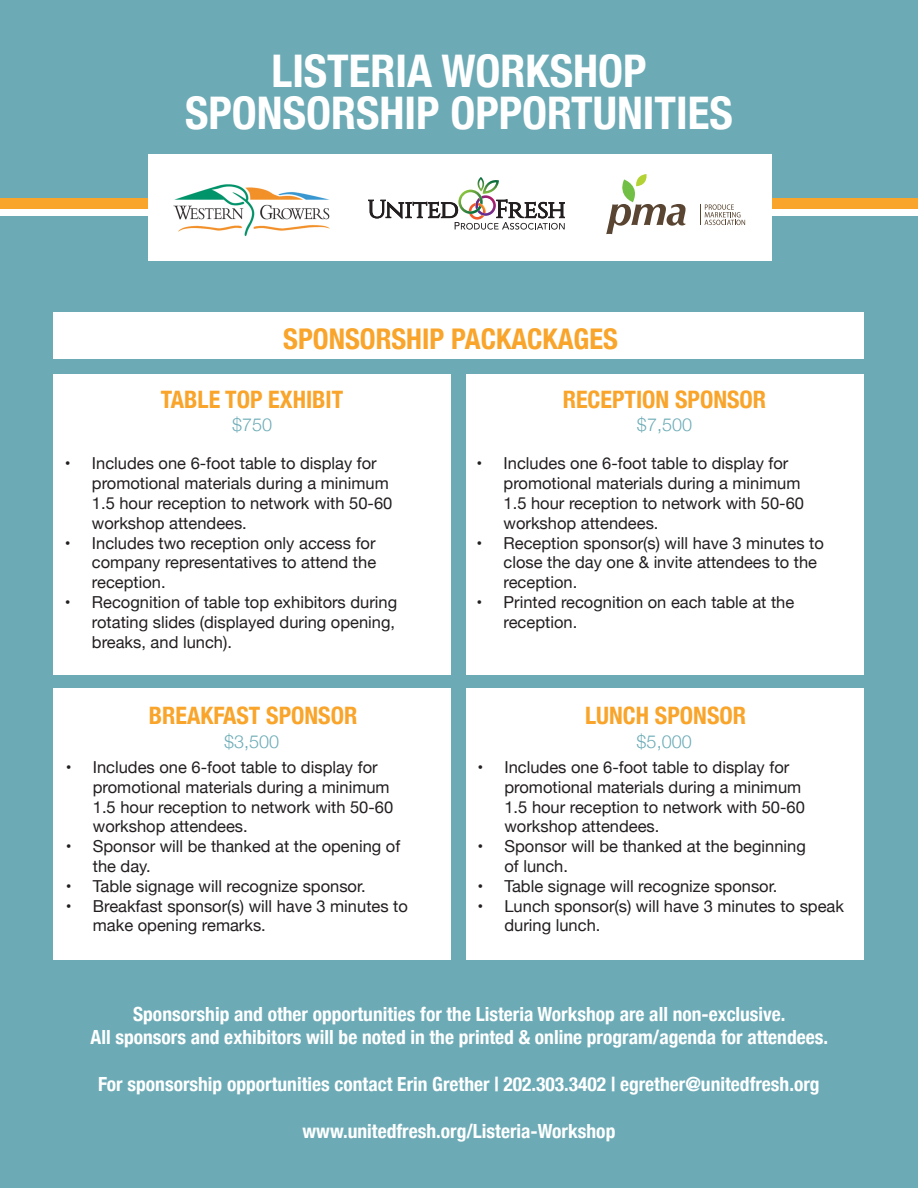
<style>
.page{position:relative;width:918px;height:1188px;background:#fff}
.page>*{position:absolute;margin:0;border:0;box-sizing:border-box;transform-origin:0 0}
.t1{font:700 condensed 45px "Helvetica Neue";color:#fff}
.t2{font:700 condensed 28.5px "Helvetica Neue";color:#f9a42a}
.t3{font:700 condensed 24px "Helvetica Neue";color:#f9a42a}
.t4{font:700 condensed 19.5px "Helvetica Neue";color:#fff}
.t5{font:300 18px "Helvetica Neue";color:#6cabb6}
.t6{font:16.5px/19.8px "Helvetica Neue";color:#231f20}
</style>
<div class="page">
<div style="left:0;top:150px;width:918px;height:58px;background:#f9a42a"></div>
<div style="left:0;top:0;width:918px;height:197px;background:#6cabb6"></div>
<div style="left:0;top:216px;width:918px;height:972px;background:#6cabb6"></div>
<div style="left:148px;top:154px;width:624px;height:107px;background:#fff"></div>
<svg style="left:368px;top:177px;width:197px;height:53px"></svg>
<svg style="left:606px;top:174px;width:80px;height:60px"></svg>
<svg style="left:700px;top:204px;width:45px;height:21px"></svg>
<img style="left:173px;top:184px;width:157px;height:53px">
<div style="left:53px;top:374px;width:398px;height:300px;background:#fff"></div>
<div style="left:466px;top:374px;width:397px;height:300px;background:#fff"></div>
<div style="left:53px;top:688px;width:398px;height:272px;background:#fff"></div>
<div style="left:466px;top:688px;width:397px;height:272px;background:#fff"></div>
<div style="left:53px;top:312px;width:810px;height:47px;background:#fff"></div>
<p class="t1" style="left:272px;top:33px;width:376px">LISTERIA WORKSHOP</p>
<p class="t1" style="left:185px;top:75px;width:549px">SPONSORSHIP OPPORTUNITIES</p>
<p class="t2" style="left:283px;top:315px;width:336px">SPONSORSHIP PACKACKAGES</p>
<p class="t3" style="left:161px;top:380px;width:184px">TABLE TOP EXHIBIT</p>
<p class="t3" style="left:563px;top:380px;width:205px">RECEPTION SPONSOR</p>
<p class="t5" style="left:232px;top:410px;width:42px">$750</p>
<p class="t5" style="left:637px;top:410px;width:57px">$7,500</p>
<p class="t6" style="left:92px;top:455px;width:302px;text-indent:-27px">• Includes one 6-foot table to display for promotional materials during a minimum 1.5 hour reception to network with 50-60 workshop attendees.</p>
<p class="t6" style="left:92px;top:534px;width:286px;text-align:justify;text-indent:-27px">• Includes two reception only access for company representatives to attend the reception.</p>
<p class="t6" style="left:92px;top:593px;width:307px;text-indent:-27px">• Recognition of table top exhibitors during rotating slides (displayed during opening, breaks, and lunch).</p>
<p class="t6" style="left:504px;top:455px;width:302px;text-indent:-27px">• Includes one 6-foot table to display for promotional materials during a minimum 1.5 hour reception to network with 50-60 workshop attendees.</p>
<p class="t6" style="left:504px;top:534px;width:322px;text-indent:-27px">• Reception sponsor(s) will have 3 minutes to close the day one &amp; invite attendees to the reception.</p>
<p class="t6" style="left:504px;top:593px;width:292px;text-indent:-27px">• Printed recognition on each table at the reception.</p>
<p class="t3" style="left:149px;top:696px;width:210px">BREAKFAST SPONSOR</p>
<p class="t3" style="left:585px;top:696px;width:162px">LUNCH SPONSOR</p>
<p class="t5" style="left:224px;top:727px;width:57px">$3,500</p>
<p class="t5" style="left:637px;top:727px;width:57px">$5,000</p>
<p class="t6" style="left:93px;top:758px;width:302px;text-indent:-27px">• Includes one 6-foot table to display for promotional materials during a minimum 1.5 hour reception to network with 50-60 workshop attendees.</p>
<p class="t6" style="left:93px;top:837px;width:309px;text-indent:-27px">• Sponsor will be thanked at the opening of the day.</p>
<p class="t6" style="left:66px;top:877px;width:301px">• Table signage will recognize sponsor.</p>
<p class="t6" style="left:93px;top:897px;width:317px;text-indent:-27px">• Breakfast sponsor(s) will have 3 minutes to make opening remarks.</p>
<p class="t6" style="left:504px;top:758px;width:302px;text-indent:-27px">• Includes one 6-foot table to display for promotional materials during a minimum 1.5 hour reception to network with 50-60 workshop attendees.</p>
<p class="t6" style="left:504px;top:837px;width:303px;text-indent:-27px">• Sponsor will be thanked at the beginning of lunch.</p>
<p class="t6" style="left:477px;top:877px;width:301px">• Table signage will recognize sponsor.</p>
<p class="t6" style="left:504px;top:897px;width:341px;text-indent:-27px">• Lunch sponsor(s) will have 3 minutes to speak during lunch.</p>
<p class="t4" style="left:133px;top:998px;width:654px">Sponsorship and other opportunities for the Listeria Workshop are all non-exclusive.</p>
<p class="t4" style="left:91px;top:1021px;width:739px">All sponsors and exhibitors will be noted in the printed &amp; online program/agenda for attendees.</p>
<p class="t4" style="left:98px;top:1068px;width:723px">For sponsorship opportunities contact Erin Grether | 202.303.3402 | egrether@unitedfresh.org</p>
<p class="t4" style="left:303px;top:1115px;width:314px">www.unitedfresh.org/Listeria-Workshop</p>
</div>
